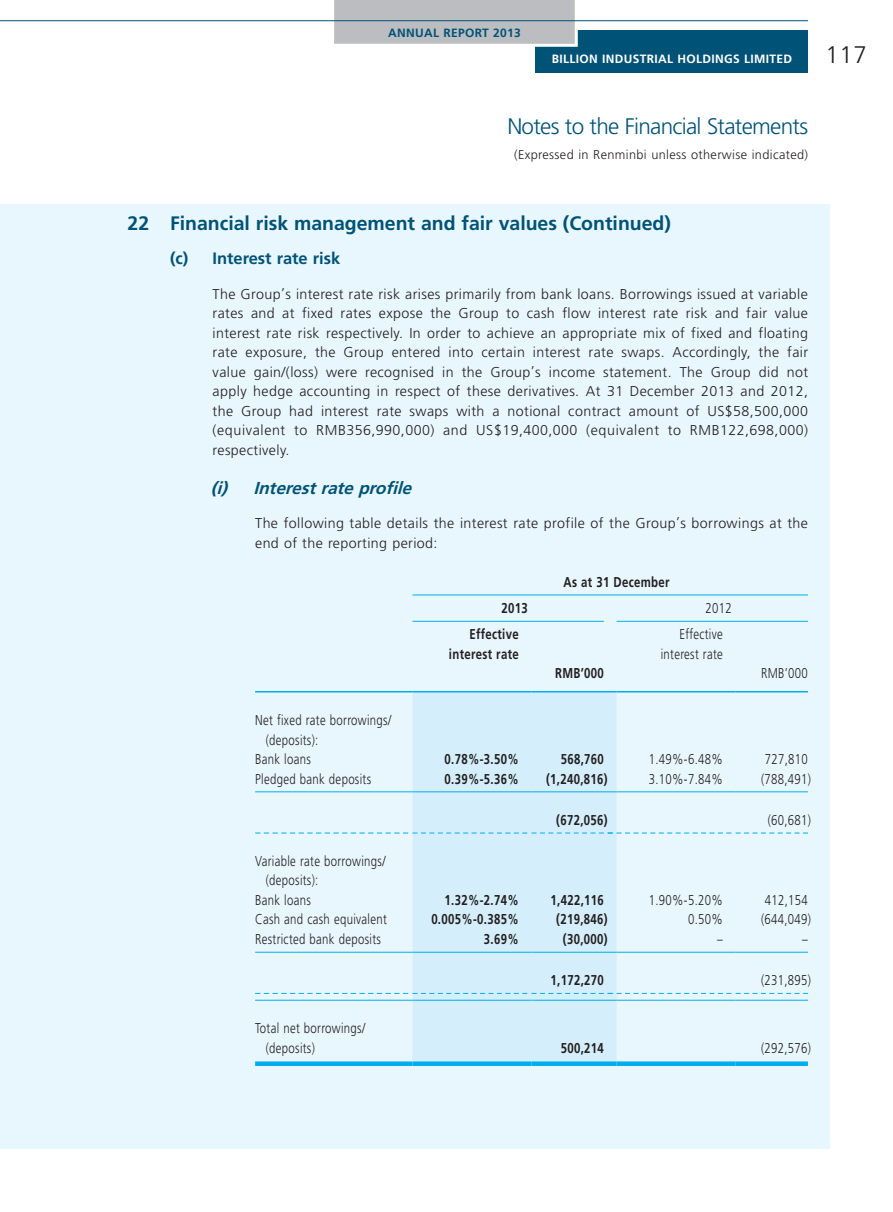
<style>
.page{position:relative;width:893px;height:1212px;background:#fff}
.page>*{position:absolute;margin:0;border:0;box-sizing:border-box;transform-origin:0 0}
.t1{font:300 24px "Frutiger LT Std";color:#231f20}
.t2{font:300 22.5px "Frutiger LT Std";letter-spacing:-.03em;color:#005376}
.Heading_1{font:700 19.5px "Frutiger LT Std";color:#005376}
.Heading_3{font:italic 700 17.25px "Frutiger LT Std";color:#005376}
.Heading_2{font:700 16.5px "Frutiger LT Std";color:#005376}
.Body_Text{font:300 14.25px/19.5px "Frutiger LT Std";letter-spacing:.03em;color:#231f20;text-align:justify}
.Body_Text-2{font:300 14.25px/19.5px "Frutiger LT Std";letter-spacing:.03em;color:#231f20;scale:.8 1}
.Body_Text-3{font:700 14.25px "Frutiger LT Std";letter-spacing:.03em;color:#231f20;scale:.8 1}
.t3{font:300 12.75px "Frutiger LT Std";letter-spacing:.03em;color:#231f20}
.t4{font:700 12px "Frutiger LT Std";letter-spacing:.03em;color:#fff}
.t5{font:700 12px "Frutiger LT Std";letter-spacing:.03em;color:#005376}
</style>
<div class="page">
<div style="left:0;top:204px;width:829px;height:944px;background:#e8f6fd"></div>
<div style="left:536px;top:30px;width:272px;height:42px;background:#005376"></div>
<svg style="left:331px;top:0;width:247px;height:47px"></svg>
<hr style="left:0;top:20px;width:808px;height:1px;background:#005376">
<div style="left:412px;top:692px;width:205px;height:369px;background:#d4effb"></div>
<hr style="left:412px;top:595px;width:396px;height:1px;background:#00aeef">
<hr style="left:412px;top:621px;width:192px;height:1px;background:#00aeef">
<hr style="left:617px;top:621px;width:191px;height:1px;background:#00aeef">
<hr style="left:255px;top:691px;width:157px;height:1px;background:#00aeef">
<hr style="left:412px;top:691px;width:119px;height:1px;background:#00aeef">
<hr style="left:531px;top:691px;width:86px;height:1px;background:#00aeef">
<hr style="left:617px;top:691px;width:119px;height:1px;background:#00aeef">
<hr style="left:736px;top:691px;width:72px;height:1px;background:#00aeef">
<hr style="left:255px;top:791px;width:157px;height:1px;background:#00aeef">
<hr style="left:412px;top:791px;width:119px;height:1px;background:#00aeef">
<hr style="left:531px;top:791px;width:86px;height:1px;background:#00aeef">
<hr style="left:617px;top:791px;width:119px;height:1px;background:#00aeef">
<hr style="left:736px;top:791px;width:72px;height:1px;background:#00aeef">
<svg style="left:255px;top:833px;width:553px;height:1px"></svg>
<hr style="left:255px;top:952px;width:157px;height:1px;background:#00aeef">
<hr style="left:412px;top:952px;width:119px;height:1px;background:#00aeef">
<hr style="left:531px;top:952px;width:86px;height:1px;background:#00aeef">
<hr style="left:617px;top:952px;width:119px;height:1px;background:#00aeef">
<hr style="left:736px;top:952px;width:72px;height:1px;background:#00aeef">
<svg style="left:255px;top:993px;width:553px;height:1px"></svg>
<hr style="left:255px;top:1000px;width:157px;height:1px;background:#00aeef">
<hr style="left:412px;top:1000px;width:119px;height:1px;background:#00aeef">
<hr style="left:531px;top:1000px;width:86px;height:1px;background:#00aeef">
<hr style="left:617px;top:1000px;width:119px;height:1px;background:#00aeef">
<hr style="left:736px;top:1000px;width:72px;height:1px;background:#00aeef">
<div style="left:255px;top:1061px;width:157px;height:5px;background:#00aeef"></div>
<div style="left:412px;top:1061px;width:119px;height:5px;background:#00aeef"></div>
<div style="left:531px;top:1061px;width:86px;height:5px;background:#00aeef"></div>
<div style="left:617px;top:1061px;width:119px;height:5px;background:#00aeef"></div>
<div style="left:736px;top:1061px;width:72px;height:5px;background:#00aeef"></div>
<p class="t5" style="left:388px;top:26px;width:134px">ANNUAL REPORT 2013</p>
<p class="t4" style="left:552px;top:52px;width:242px">BILLION INDUSTRIAL HOLDINGS LIMITED</p>
<h1 class="t1" style="left:825px;top:41px;width:43px">117</h1>
<h2 class="t2" style="left:507px;top:113px;width:302px">Notes to the Financial Statements</h2>
<p class="t3" style="left:514px;top:147px;width:295px">(Expressed in Renminbi unless otherwise indicated)</p>
<p class="Heading_1" style="left:128px;top:212px;width:545px">22 Financial risk management and fair values (Continued)</p>
<p class="Heading_2" style="left:170px;top:249px;width:172px">(c) Interest rate risk</p>
<p class="Body_Text" style="left:213px;top:284px;width:597px">The Group’s interest rate risk arises primarily from bank loans. Borrowings issued at variable rates and at fixed rates expose the Group to cash flow interest rate risk and fair value interest rate risk respectively. In order to achieve an appropriate mix of fixed and floating rate exposure, the Group entered into certain interest rate swaps. Accordingly, the fair value gain/(loss) were recognised in the Group’s income statement. The Group did not apply hedge accounting in respect of these derivatives. At 31 December 2013 and 2012, the Group had interest rate swaps with a notional contract amount of US$58,500,000 (equivalent to RMB356,990,000) and US$19,400,000 (equivalent to RMB122,698,000) respectively.</p>
<p class="Heading_3" style="left:211px;top:478px;width:207px">(i) Interest rate profile</p>
<p class="Body_Text" style="left:255px;top:514px;width:554px">The following table details the interest rate profile of the Group’s borrowings at the end of the reporting period:</p>
<p class="Body_Text-3" style="left:563px;top:573px;width:134px">As at 31 December</p>
<p class="Body_Text-3" style="left:501px;top:600px;width:34px">2013</p>
<p class="Body_Text-2" style="left:705px;top:599px;width:34px">2012</p>
<p class="Body_Text-3" style="left:470px;top:626px;width:63px">Effective</p>
<p class="Body_Text-3" style="left:449px;top:645px;width:89px">interest rate</p>
<p class="Body_Text-2" style="left:679px;top:625px;width:56px">Effective</p>
<p class="Body_Text-2" style="left:661px;top:644px;width:79px">interest rate</p>
<p class="Body_Text-3" style="left:555px;top:665px;width:62px">RMB’000</p>
<p class="Body_Text-2" style="left:761px;top:664px;width:60px">RMB’000</p>
<p class="Body_Text-2" style="left:266px;top:711px;width:159px;text-indent:-11px">Net fixed rate borrowings/ (deposits):</p>
<p class="Body_Text-2" style="left:255px;top:750px;width:71px">Bank loans</p>
<p class="Body_Text-3" style="left:445px;top:751px;width:94px">0.78%-3.50%</p>
<p class="Body_Text-3" style="left:561px;top:751px;width:55px">568,760</p>
<p class="Body_Text-2" style="left:649px;top:750px;width:94px">1.49%-6.48%</p>
<p class="Body_Text-2" style="left:765px;top:750px;width:55px">727,810</p>
<p class="Body_Text-2" style="left:255px;top:769px;width:146px">Pledged bank deposits</p>
<p class="Body_Text-3" style="left:445px;top:770px;width:94px">0.39%-5.36%</p>
<p class="Body_Text-3" style="left:546px;top:770px;width:78px">(1,240,816)</p>
<p class="Body_Text-2" style="left:649px;top:769px;width:94px">3.10%-7.84%</p>
<p class="Body_Text-2" style="left:761px;top:769px;width:64px">(788,491)</p>
<p class="Body_Text-3" style="left:556px;top:811px;width:66px">(672,056)</p>
<p class="Body_Text-2" style="left:768px;top:810px;width:56px">(60,681)</p>
<p class="Body_Text-2" style="left:266px;top:851px;width:152px;text-indent:-11px">Variable rate borrowings/ (deposits):</p>
<p class="Body_Text-2" style="left:255px;top:890px;width:71px">Bank loans</p>
<p class="Body_Text-3" style="left:445px;top:892px;width:94px">1.32%-2.74%</p>
<p class="Body_Text-3" style="left:551px;top:892px;width:68px">1,422,116</p>
<p class="Body_Text-2" style="left:649px;top:890px;width:94px">1.90%-5.20%</p>
<p class="Body_Text-2" style="left:765px;top:890px;width:55px">412,154</p>
<p class="Body_Text-2" style="left:255px;top:910px;width:166px">Cash and cash equivalent</p>
<p class="Body_Text-3" style="left:431px;top:911px;width:111px">0.005%-0.385%</p>
<p class="Body_Text-3" style="left:556px;top:911px;width:66px">(219,846)</p>
<p class="Body_Text-2" style="left:688px;top:910px;width:45px">0.50%</p>
<p class="Body_Text-2" style="left:761px;top:910px;width:64px">(644,049)</p>
<p class="Body_Text-2" style="left:255px;top:929px;width:159px">Restricted bank deposits</p>
<p class="Body_Text-3" style="left:484px;top:931px;width:45px">3.69%</p>
<p class="Body_Text-3" style="left:563px;top:931px;width:57px">(30,000)</p>
<p class="Body_Text-2" style="left:717px;top:929px;width:9px">–</p>
<p class="Body_Text-2" style="left:802px;top:929px;width:9px">–</p>
<p class="Body_Text-3" style="left:551px;top:972px;width:68px">1,172,270</p>
<p class="Body_Text-2" style="left:761px;top:971px;width:64px">(231,895)</p>
<p class="Body_Text-2" style="left:266px;top:1019px;width:127px;text-indent:-11px">Total net borrowings/ (deposits)</p>
<p class="Body_Text-3" style="left:561px;top:1039px;width:55px">500,214</p>
<p class="Body_Text-2" style="left:761px;top:1038px;width:64px">(292,576)</p>
</div>
